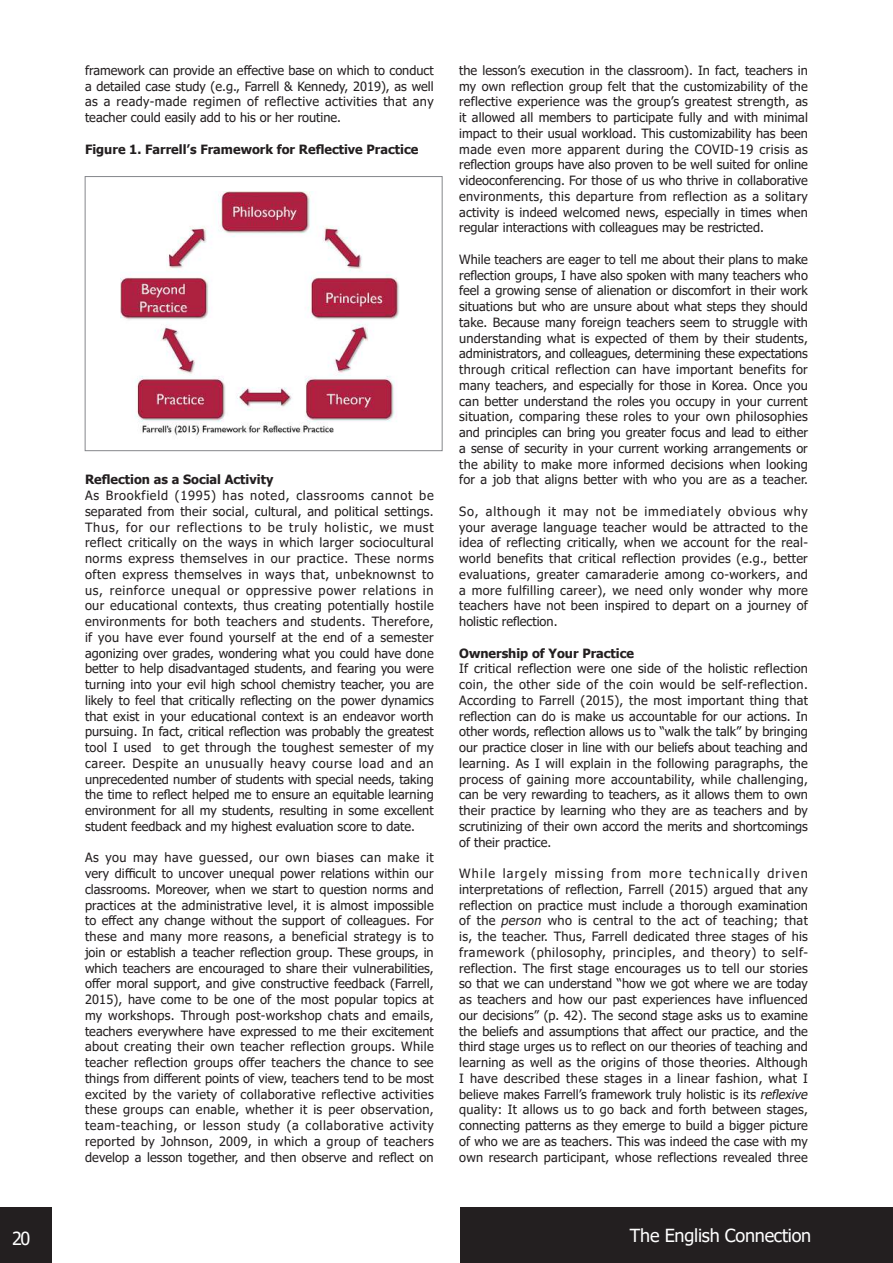
<style>
.page{position:relative;width:893px;height:1263px;background:#fff}
.page>*{position:absolute;margin:0;border:0;box-sizing:border-box;transform-origin:0 0}
.t1{font:18px "Tahoma";letter-spacing:-.015em;color:#fff}
.t2{font:12.75px/15.8px "Tahoma";letter-spacing:.01em;color:#231f20;text-align:justify}
.t3{font:700 12.75px "Tahoma";color:#231f20}
.s1{font-style:italic}
</style>
<div class="page">
<div style="left:0;top:1208px;width:51px;height:55px;background:#231f20"></div>
<div style="left:460px;top:1208px;width:433px;height:55px;background:#231f20"></div>
<img style="left:121px;top:191px;width:278px;height:246px">
<div style="left:85px;top:176px;width:357px;height:275px;border:1px solid #85878b"></div>
<p class="t2" style="left:85px;top:63px;width:350px">framework can provide an effective base on which to conduct a detailed case study (e.g., Farrell &amp; Kennedy, 2019), as well as a ready-made regimen of reflective activities that any teacher could easily add to his or her routine.</p>
<p class="t3" style="left:85px;top:140px;width:335px">Figure 1. Farrell’s Framework for Reflective Practice</p>
<p class="t3" style="left:85px;top:471px;width:190px">Reflection as a Social Activity</p>
<p class="t2" style="left:85px;top:488px;width:350px">As Brookfield (1995) has noted, classrooms cannot be separated from their social, cultural, and political settings.<br>Thus, for our reflections to be truly holistic, we must reflect critically on the ways in which larger sociocultural norms express themselves in our practice. These norms often express themselves in ways that, unbeknownst to us, reinforce unequal or oppressive power relations in our educational contexts, thus creating potentially hostile environments for both teachers and students. Therefore, if you have ever found yourself at the end of a semester agonizing over grades, wondering what you could have done better to help disadvantaged students, and fearing you were turning into your evil high school chemistry teacher, you are likely to feel that critically reflecting on the power dynamics that exist in your educational context is an endeavor worth pursuing. In fact, critical reflection was probably the greatest tool I used to get through the toughest semester of my career. Despite an unusually heavy course load and an unprecedented number of students with special needs, taking the time to reflect helped me to ensure an equitable learning environment for all my students, resulting in some excellent student feedback and my highest evaluation score to date.</p>
<p class="t2" style="left:85px;top:850px;width:350px">As you may have guessed, our own biases can make it very difficult to uncover unequal power relations within our classrooms. Moreover, when we start to question norms and practices at the administrative level, it is almost impossible to effect any change without the support of colleagues. For these and many more reasons, a beneficial strategy is to join or establish a teacher reflection group. These groups, in which teachers are encouraged to share their vulnerabilities, offer moral support, and give constructive feedback (Farrell, 2015), have come to be one of the most popular topics at my workshops. Through post-workshop chats and emails, teachers everywhere have expressed to me their excitement about creating their own teacher reflection groups. While teacher reflection groups offer teachers the chance to see things from different points of view, teachers tend to be most excited by the variety of collaborative reflective activities these groups can enable, whether it is peer observation, team-teaching, or lesson study (a collaborative activity reported by Johnson, 2009, in which a group of teachers develop a lesson together, and then observe and reflect on</p>
<p class="t2" style="left:459px;top:63px;width:350px">the lesson’s execution in the classroom). In fact, teachers in my own reflection group felt that the customizability of the reflective experience was the group’s greatest strength, as it allowed all members to participate fully and with minimal impact to their usual workload. This customizability has been made even more apparent during the COVID-19 crisis as reflection groups have also proven to be well suited for online videoconferencing. For those of us who thrive in collaborative environments, this departure from reflection as a solitary activity is indeed welcomed news, especially in times when regular interactions with colleagues may be restricted.</p>
<p class="t2" style="left:459px;top:252px;width:350px">While teachers are eager to tell me about their plans to make reflection groups, I have also spoken with many teachers who feel a growing sense of alienation or discomfort in their work situations but who are unsure about what steps they should take. Because many foreign teachers seem to struggle with understanding what is expected of them by their students, administrators, and colleagues, determining these expectations through critical reflection can have important benefits for many teachers, and especially for those in Korea. Once you can better understand the roles you occupy in your current situation, comparing these roles to your own philosophies and principles can bring you greater focus and lead to either a sense of security in your current working arrangements or the ability to make more informed decisions when looking for a job that aligns better with who you are as a teacher.</p>
<p class="t2" style="left:459px;top:504px;width:350px">So, although it may not be immediately obvious why your average language teacher would be attracted to the idea of reflecting critically, when we account for the real&shy;world benefits that critical reflection provides (e.g., better evaluations, greater camaraderie among co-workers, and a more fulfilling career), we need only wonder why more teachers have not been inspired to depart on a journey of holistic reflection.</p>
<p class="t3" style="left:459px;top:644px;width:176px">Ownership of Your Practice</p>
<p class="t2" style="left:459px;top:661px;width:350px">If critical reflection were one side of the holistic reflection coin, the other side of the coin would be self-reflection.<br>According to Farrell (2015), the most important thing that reflection can do is make us accountable for our actions. In other words, reflection allows us to “walk the talk” by bringing our practice closer in line with our beliefs about teaching and learning. As I will explain in the following paragraphs, the process of gaining more accountability, while challenging, can be very rewarding to teachers, as it allows them to own their practice by learning who they are as teachers and by scrutinizing of their own accord the merits and shortcomings of their practice.</p>
<p class="t2" style="left:459px;top:866px;width:353px;text-align:left">While largely missing from more technically driven interpretations of reflection, Farrell (2015) argued that any reflection on practice must include a thorough examination of the <span class="s1">person</span> who is central to the act of teaching; that is, the teacher. Thus, Farrell dedicated three stages of his framework (philosophy, principles, and theory) to self&shy;reflection. The first stage encourages us to tell our stories so that we can understand “how we got where we are today as teachers and how our past experiences have influenced our decisions” (p. 42). The second stage asks us to examine the beliefs and assumptions that affect our practice, and the third stage urges us to reflect on our theories of teaching and learning as well as the origins of those theories. Although I have described these stages in a linear fashion, what I believe makes Farrell’s framework truly holistic is its <span class="s1">reflexive </span>quality: It allows us to go back and forth between stages, connecting patterns as they emerge to build a bigger picture of who we are as teachers. This was indeed the case with my own research participant, whose reflections revealed three</p>
<h1 class="t1" style="left:12px;top:1226px;width:20px">20</h1>
<h1 class="t1" style="left:630px;top:1223px;width:183px">The English Connection</h1>
</div>
